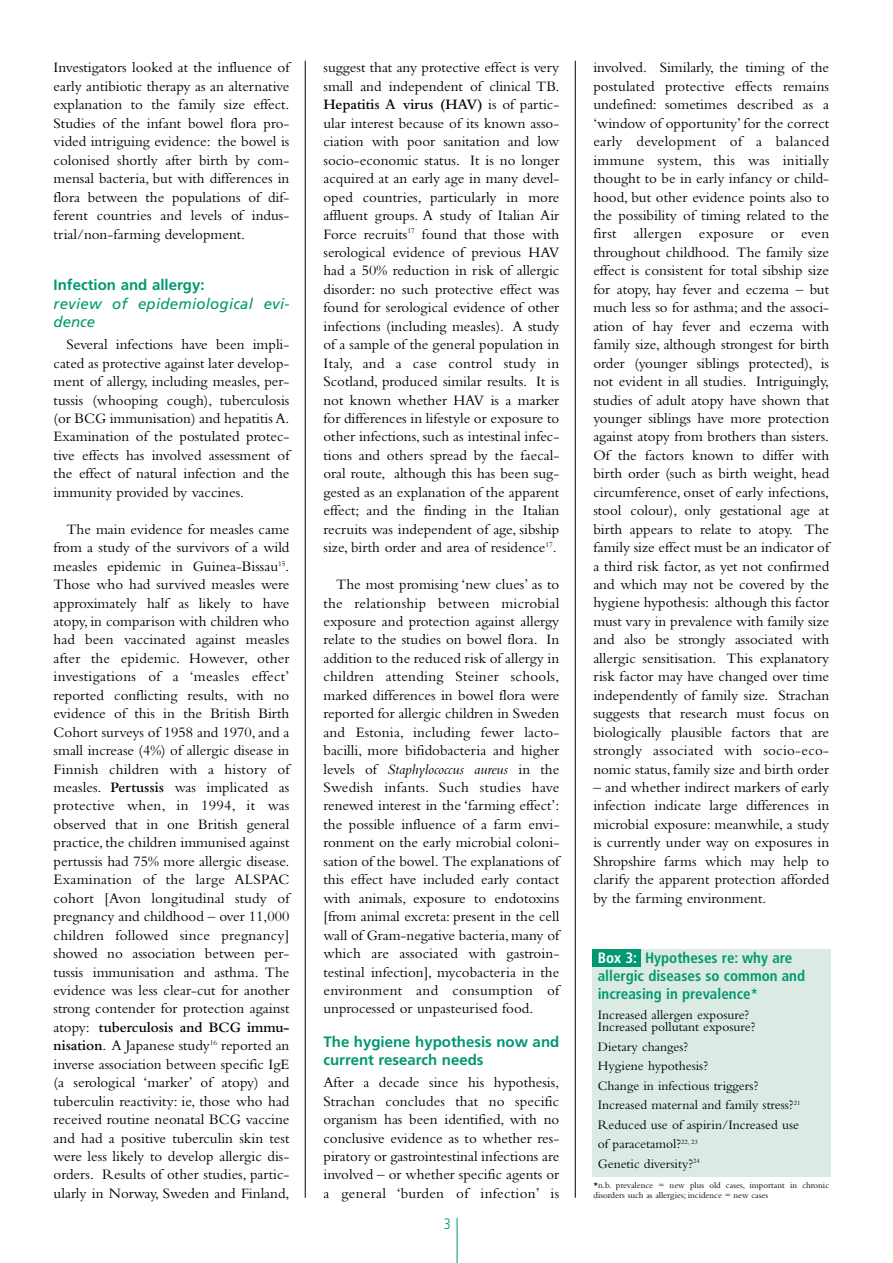
<style>
.page{position:relative;width:893px;height:1263px;background:#fff}
.page>*{position:absolute;margin:0;border:0;box-sizing:border-box;transform-origin:0 0}
.t1{font:15px/18.5px "Bembo";color:#000;text-align:justify}
.t2{font:700 condensed 15px/18px "Frutiger";color:#009870}
.t3{font:700 15px/18.5px "Frutiger";color:#009870}
.t4{font:italic 15px/18.5px "Frutiger";letter-spacing:.015em;color:#009870}
.t5{font:300 condensed 15px "Frutiger";color:#009870}
.t6{font:13.5px/19.5px "Bembo";color:#000}
.t7{font:9px/10.8px "Bembo";color:#000}
.s1{font-weight:600}
.s2{font-style:italic}
.s3{color:#fff}
</style>
<div class="page">
<hr style="left:457px;top:1218px;width:1px;height:45px;background:#009870">
<hr style="left:305px;top:61px;width:1px;height:1137px;background:#000">
<hr style="left:575px;top:61px;width:1px;height:1137px;background:#000">
<div style="left:592px;top:949px;width:238px;height:228px;background:#dbebe3"></div>
<div style="left:592px;top:949px;width:48px;height:18px;background:#009870"></div>
<p class="t1" style="left:54px;top:60px;width:237px">Investigators looked at the influence of early antibiotic therapy as an alternative explanation to the family size effect.<br>Studies of the infant bowel flora pro&shy;vided intriguing evidence: the bowel is colonised shortly after birth by com&shy;mensal bacteria, but with differences in flora between the populations of dif&shy;ferent countries and levels of indus&shy;trial/non-farming development.</p>
<p class="t3" style="left:54px;top:277px;width:152px">Infection and allergy:</p>
<p class="t4" style="left:54px;top:295px;width:237px">review of epidemiological evi&shy;dence</p>
<p class="t1" style="left:54px;top:337px;width:237px;text-indent:13px">Several infections have been impli&shy;cated as protective against later develop&shy;ment of allergy, including measles, per&shy;tussis (whooping cough), tuberculosis (or BCG immunisation) and hepatitis A.<br>Examination of the postulated protec&shy;tive effects has involved assessment of the effect of natural infection and the immunity provided by vaccines.</p>
<p class="t1" style="left:54px;top:521px;width:237px;text-indent:13px">The main evidence for measles came from a study of the survivors of a wild measles epidemic in Guinea-Bissau<sup>15</sup>.<br>Those who had survived measles were approximately half as likely to have atopy, in comparison with children who had been vaccinated against measles after the epidemic. However, other investigations of a ‘measles effect’ reported conflicting results, with no evidence of this in the British Birth Cohort surveys of 1958 and 1970, and a small increase (4%) of allergic disease in Finnish children with a history of measles. <span class="s1">Pertussis</span> was implicated as protective when, in 1994, it was observed that in one British general practice, the children immunised against pertussis had 75% more allergic disease.<br>Examination of the large ALSPAC cohort [Avon longitudinal study of pregnancy and childhood – over 11,000 children followed since pregnancy] showed no association between per&shy;tussis immunisation and asthma. The evidence was less clear-cut for another strong contender for protection against atopy: <span class="s1">tuberculosis and BCG immu&shy;nisation</span>. A Japanese study<sup>16</sup> reported an inverse association between specific IgE (a serological ‘marker’ of atopy) and tuberculin reactivity: ie, those who had received routine neonatal BCG vaccine and had a positive tuberculin skin test were less likely to develop allergic dis&shy;orders. Results of other studies, partic&shy;ularly in Norway, Sweden and Finland,</p>
<p class="t1" style="left:323px;top:60px;width:237px">suggest that any protective effect is very small and independent of clinical TB.<br><span class="s1">Hepatitis A virus (HAV)</span> is of partic&shy;ular interest because of its known asso&shy;ciation with poor sanitation and low socio-economic status. It is no longer acquired at an early age in many devel&shy;oped countries, particularly in more affluent groups. A study of Italian Air Force recruits<sup>17</sup> found that those with serological evidence of previous HAV had a 50% reduction in risk of allergic disorder: no such protective effect was found for serological evidence of other infections (including measles). A study of a sample of the general population in Italy, and a case control study in Scotland, produced similar results. It is not known whether HAV is a marker for differences in lifestyle or exposure to other infections, such as intestinal infec&shy;tions and others spread by the faecal&shy;oral route, although this has been sug&shy;gested as an explanation of the apparent effect; and the finding in the Italian recruits was independent of age, sibship size, birth order and area of residence<sup>17</sup>.</p>
<p class="t1" style="left:323px;top:577px;width:237px;text-indent:13px">The most promising ‘new clues’ as to the relationship between microbial exposure and protection against allergy relate to the studies on bowel flora. In addition to the reduced risk of allergy in children attending Steiner schools, marked differences in bowel flora were reported for allergic children in Sweden and Estonia, including fewer lacto&shy;bacilli, more bifidobacteria and higher levels of <span class="s2">Staphylococcus aureus</span> in the Swedish infants. Such studies have renewed interest in the ‘farming effect’: the possible influence of a farm envi&shy;ronment on the early microbial coloni&shy;sation of the bowel. The explanations of this effect have included early contact with animals, exposure to endotoxins [from animal excreta: present in the cell wall of Gram-negative bacteria, many of which are associated with gastroin&shy;testinal infection], mycobacteria in the environment and consumption of unprocessed or unpasteurised food.</p>
<p class="t3" style="left:323px;top:1033px;width:237px">The hygiene hypothesis now and current research needs</p>
<p class="t1" style="left:323px;top:1075px;width:237px">After a decade since his hypothesis, Strachan concludes that no specific organism has been identified, with no conclusive evidence as to whether res&shy;piratory or gastrointestinal infections are involved – or whether specific agents or a general ‘burden of infection’ is</p>
<p class="t5" style="left:444px;top:1218px;width:9px">3</p>
<p class="t1" style="left:593px;top:60px;width:237px">involved. Similarly, the timing of the postulated protective effects remains undefined: sometimes described as a ‘window of opportunity’ for the correct early development of a balanced immune system, this was initially thought to be in early infancy or child&shy;hood, but other evidence points also to the possibility of timing related to the first allergen exposure or even throughout childhood. The family size effect is consistent for total sibship size for atopy, hay fever and eczema – but much less so for asthma; and the associ&shy;ation of hay fever and eczema with family size, although strongest for birth order (younger siblings protected), is not evident in all studies. Intriguingly, studies of adult atopy have shown that younger siblings have more protection against atopy from brothers than sisters.<br>Of the factors known to differ with birth order (such as birth weight, head circumference, onset of early infections, stool colour), only gestational age at birth appears to relate to atopy. The family size effect must be an indicator of a third risk factor, as yet not confirmed and which may not be covered by the hygiene hypothesis: although this factor must vary in prevalence with family size and also be strongly associated with allergic sensitisation. This explanatory risk factor may have changed over time independently of family size. Strachan suggests that research must focus on biologically plausible factors that are strongly associated with socio-eco&shy;nomic status, family size and birth order</p>
<p class="t1" style="left:593px;top:779px;width:237px">– and whether indirect markers of early infection indicate large differences in microbial exposure: meanwhile, a study is currently under way on exposures in Shropshire farms which may help to clarify the apparent protection afforded by the farming environment.</p>
<p class="t2" style="left:597px;top:950px;width:209px"><span class="s3">Box 3:</span> Hypotheses re: why are allergic diseases so common and increasing in prevalence*</p>
<p class="t6" style="left:597px;top:1010px;width:159px;line-height:12.3px">Increased allergen exposure?<br>Increased pollutant exposure?</p>
<p class="t6" style="left:597px;top:1038px;width:204px">Dietary changes?<br>Hygiene hypothesis?<br>Change in infectious triggers?<br>Increased maternal and family stress?<sup>21<br></sup>Reduced use of aspirin/Increased use of paracetamol?<sup>22,</sup> <sup>23<br></sup>Genetic diversity?<sup>24</sup></p>
<p class="t7" style="left:593px;top:1180px;width:237px">*n.b. prevalence = new plus old cases, important in chronic disorders such as allergies; incidence = new cases</p>
</div>
